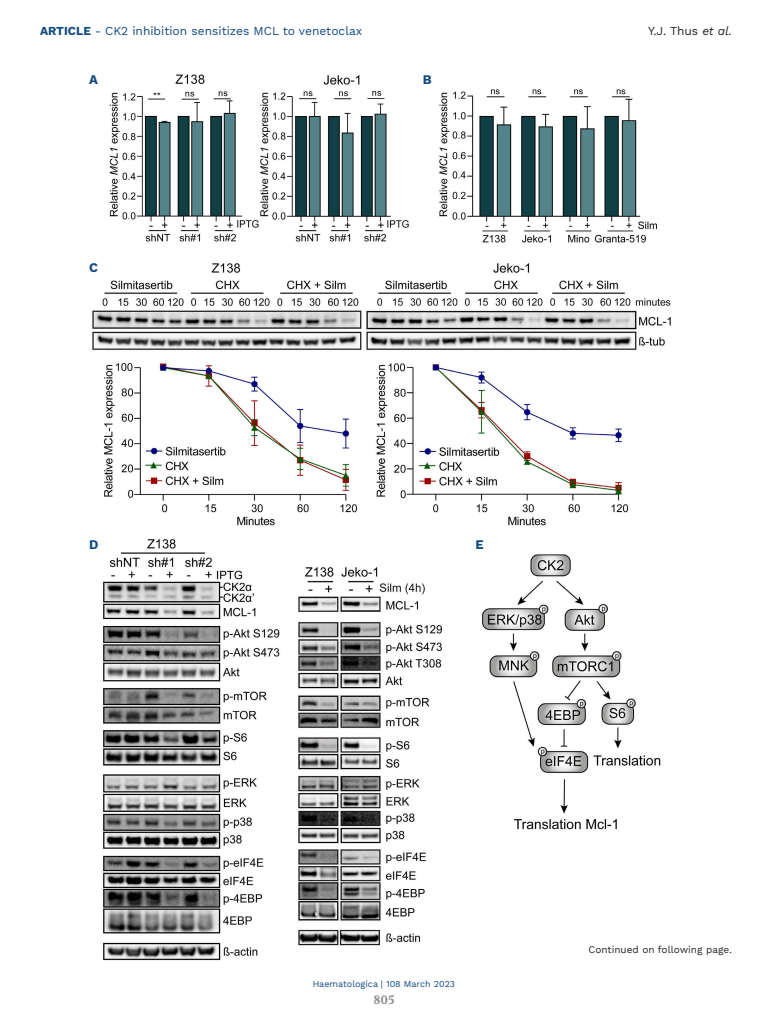
<style>
.page{position:relative;width:768px;height:1024px;background:#fff}
.page>*{position:absolute;margin:0;border:0;box-sizing:border-box;transform-origin:0 0}
.t1{font:700 13px "Work Sans";color:#134a80}
.t2{font:12px "Work Sans";color:#134a80}
.t3{font:12px "Work Sans";color:#222221}
.t4{font:700 12px "Volkhov";color:#919190}
.t5{font:10px "Work Sans";color:#222221}
.t6{font:9px "Work Sans";color:#134a80}
.s1{font-weight:700}
.s2{font-style:italic}
</style>
<div class="page">
<img style="left:92px;top:74px;width:579px;height:887px">
<p class="t2" style="left:40px;top:24px;width:324px"><span class="s1">ARTICLE</span> - CK2 inhibition sensitizes MCL to venetoclax</p>
<p class="t3" style="left:648px;top:24px;width:85px">Y.J. Thus <span class="s2">et al.</span></p>
<p class="t1" style="left:89px;top:72px;width:10px">A</p>
<p class="t1" style="left:89px;top:260px;width:10px">C</p>
<p class="t1" style="left:423px;top:72px;width:10px">B</p>
<p class="t1" style="left:89px;top:537px;width:11px">D</p>
<p class="t1" style="left:476px;top:537px;width:10px">E</p>
<p class="t6" style="left:313px;top:978px;width:144px">Haematologica | 108 March 2023</p>
<p class="t4" style="left:373px;top:992px;width:23px">805</p>
<p class="t5" style="left:589px;top:944px;width:145px">Continued on following page.</p>
</div>
